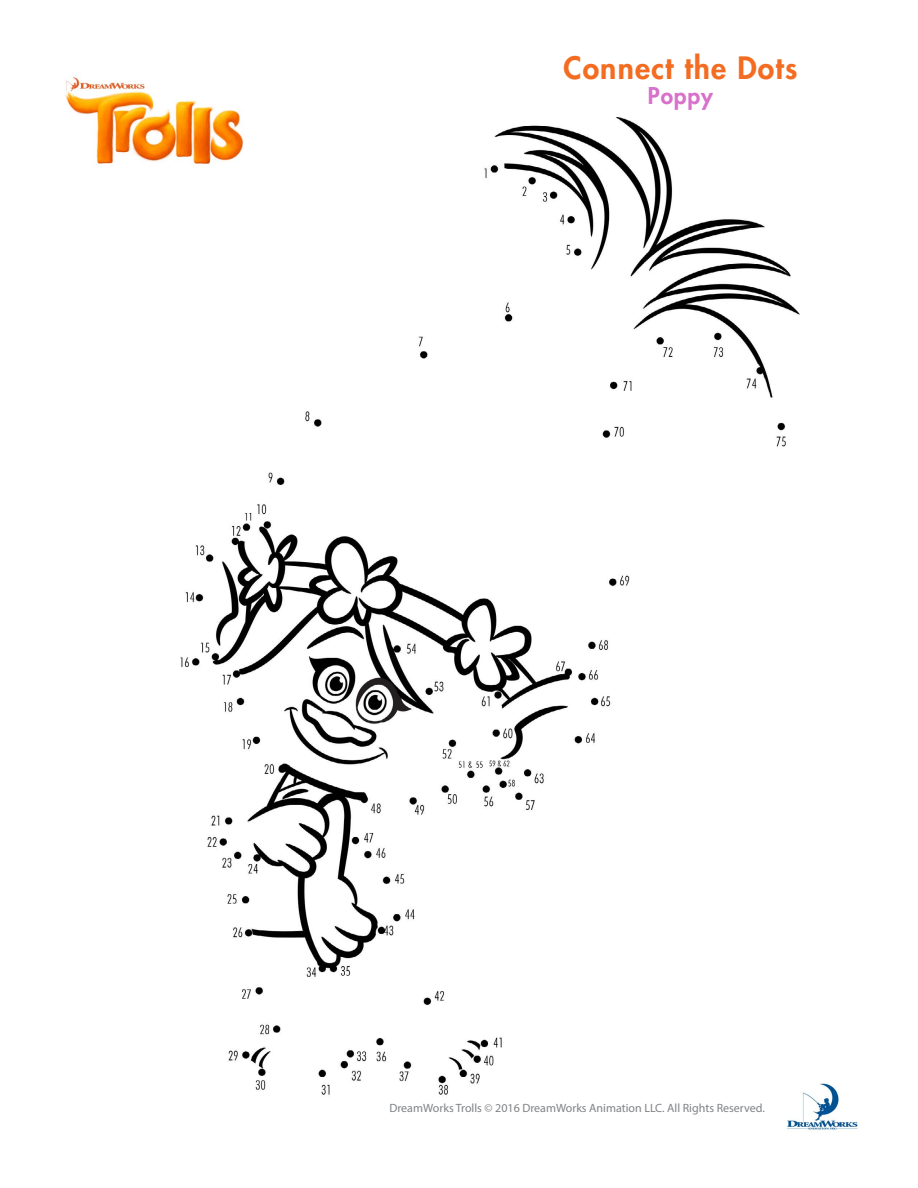
<style>
.page{position:relative;width:918px;height:1188px;background:#fff}
.page>*{position:absolute;margin:0;border:0;box-sizing:border-box;transform-origin:0 0}
.t1{font:800 30px "Futura Std";letter-spacing:.04em;color:#f36c21}
.t2{font:800 22.5px "Futura Std";letter-spacing:.04em;color:#d871cb}
.t3{font:12px "Myriad Pro";color:#808285}
</style>
<div class="page">
<img style="left:180px;top:117px;width:620px;height:978px">
<img style="left:65px;top:77px;width:191px;height:114px">
<img style="left:781px;top:1080px;width:77px;height:51px">
<h1 class="t1" style="left:563px;top:49px;width:235px">Connect the Dots</h1>
<h2 class="t2" style="left:648px;top:81px;width:66px">Poppy</h2>
<p class="t3" style="left:389px;top:1100px;width:377px">DreamWorks Trolls © 2016 DreamWorks Animation LLC. All Rights Reserved.</p>
</div>
